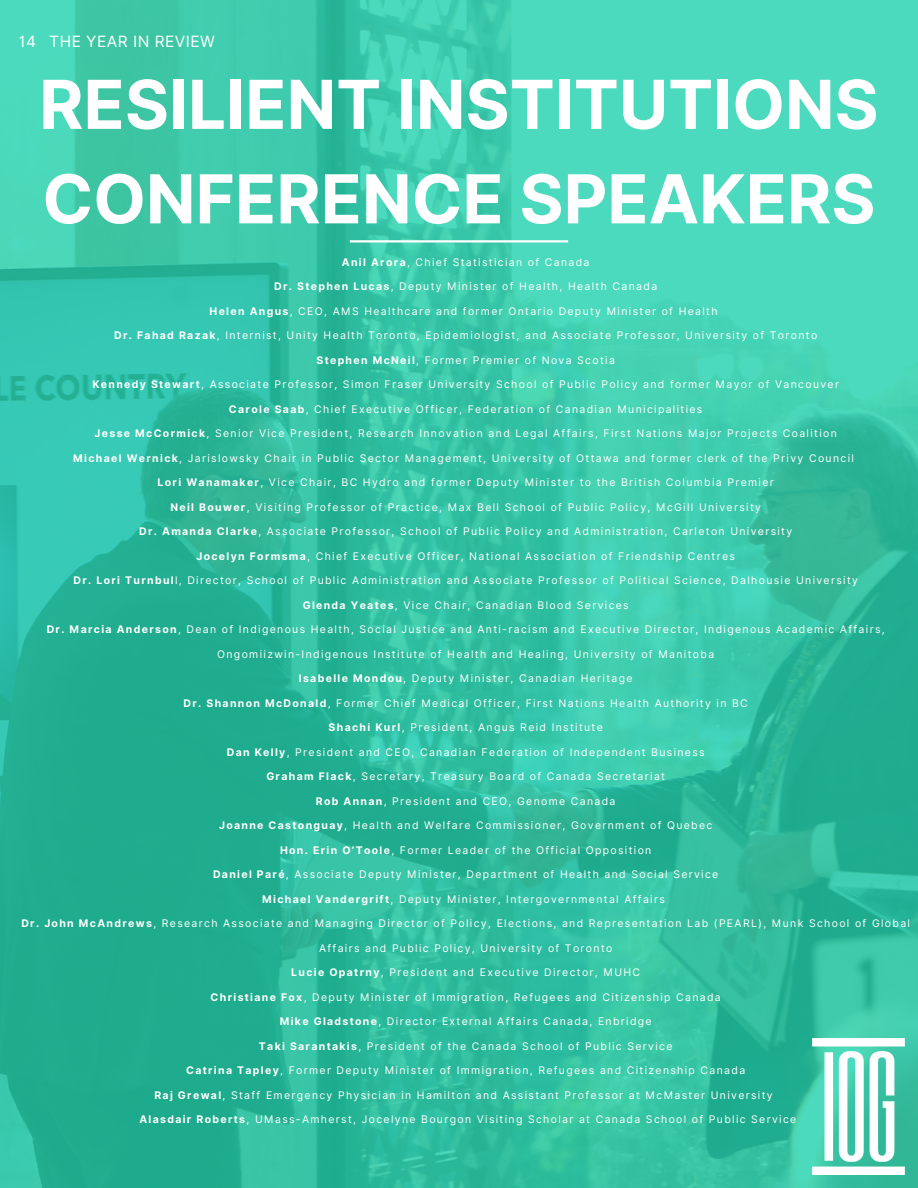
<style>
.page{position:relative;width:918px;height:1188px;background:#fff}
.page>*{position:absolute;margin:0;border:0;box-sizing:border-box;transform-origin:0 0}
.t1{font:700 67.5px/94.5px "Inter";color:#fff}
.t2{font:15.6px "Inter";letter-spacing:.03em;color:#fff}
.t3{font:10.5px "Inter";letter-spacing:.125em;color:#fff}
.s1{font-weight:700}
</style>
<div class="page">
<img style="left:0;top:0;width:918px;height:1188px">
<img style="left:813px;top:1038px;width:92px;height:136px">
<hr style="left:350px;top:240px;width:218px;height:2px;background:#fff">
<p class="t2" style="left:19px;top:32px;width:19px">14</p>
<p class="t2" style="left:49px;top:32px;width:167px">THE YEAR IN REVIEW</p>
<h2 class="t1" style="left:39px;top:57px;width:841px">RESILIENT INSTITUTIONS<br>CONFERENCE SPEAKERS</h2>
<h1 class="t3" style="left:342px;top:255px;width:249px"><span class="s1">Anil Arora</span>, Chief Statistician of Canada</h1>
<p class="t3" style="left:274px;top:280px;width:385px"><span class="s1">Dr. Stephen Lucas</span>, Deputy Minister of Health, Health Canada</p>
<p class="t3" style="left:210px;top:304px;width:510px"><span class="s1">Helen Angus</span>, CEO, AMS Healthcare and former Ontario Deputy Minister of Health</p>
<p class="t3" style="left:114px;top:329px;width:705px"><span class="s1">Dr. Fahad Razak</span>, Internist, Unity Health Toronto, Epidemiologist, and Associate Professor, University of Toronto</p>
<p class="t3" style="left:316px;top:353px;width:300px"><span class="s1">Stephen McNeil</span>, Former Premier of Nova Scotia</p>
<p class="t3" style="left:92px;top:378px;width:748px"><span class="s1">Kennedy Stewart</span>, Associate Professor, Simon Fraser University School of Public Policy and former Mayor of Vancouver</p>
<p class="t3" style="left:229px;top:402px;width:475px"><span class="s1">Carole Saab</span>, Chief Executive Officer, Federation of Canadian Municipalities</p>
<p class="t3" style="left:95px;top:427px;width:744px"><span class="s1">Jesse McCormick</span>, Senior Vice President, Research Innovation and Legal Affairs, First Nations Major Projects Coalition</p>
<p class="t3" style="left:73px;top:451px;width:782px"><span class="s1">Michael Wernick</span>, Jarislowsky Chair in Public Sector Management, University of Ottawa and former clerk of the Privy Council</p>
<p class="t3" style="left:158px;top:476px;width:618px"><span class="s1">Lori Wanamaker</span>, Vice Chair, BC Hydro and former Deputy Minister to the British Columbia Premier</p>
<p class="t3" style="left:170px;top:500px;width:592px"><span class="s1">Neil Bouwer</span>, Visiting Professor of Practice, Max Bell School of Public Policy, McGill University</p>
<p class="t3" style="left:139px;top:525px;width:655px"><span class="s1">Dr. Amanda Clarke</span>, Associate Professor, School of Public Policy and Administration, Carleton University</p>
<p class="t3" style="left:196px;top:549px;width:540px"><span class="s1">Jocelyn Formsma</span>, Chief Executive Officer, National Association of Friendship Centres</p>
<p class="t3" style="left:73px;top:574px;width:786px"><span class="s1">Dr. Lori Turnbul</span>l, Director, School of Public Administration and Associate Professor of Political Science, Dalhousie University</p>
<p class="t3" style="left:303px;top:598px;width:328px"><span class="s1">Glenda Yeates</span>, Vice Chair, Canadian Blood Services</p>
<p class="t3" style="left:47px;top:623px;width:840px"><span class="s1">Dr. Marcia Anderson</span>, Dean of Indigenous Health, Social Justice and Anti-racism and Executive Director, Indigenous Academic Affairs,</p>
<p class="t3" style="left:217px;top:647px;width:499px">Ongomiizwin-Indigenous Institute of Health and Healing, University of Manitoba</p>
<p class="t3" style="left:299px;top:672px;width:335px"><span class="s1">Isabelle Mondou</span>, Deputy Minister, Canadian Heritage</p>
<p class="t3" style="left:184px;top:696px;width:566px"><span class="s1">Dr. Shannon McDonald</span>, Former Chief Medical Officer, First Nations Health Authority in BC</p>
<p class="t3" style="left:329px;top:721px;width:276px"><span class="s1">Shachi Kurl</span>, President, Angus Reid Institute</p>
<p class="t3" style="left:227px;top:745px;width:479px"><span class="s1">Dan Kelly</span>, President and CEO, Canadian Federation of Independent Business</p>
<p class="t3" style="left:266px;top:770px;width:400px"><span class="s1">Graham Flack</span>, Secretary, Treasury Board of Canada Secretariat</p>
<p class="t3" style="left:316px;top:794px;width:301px"><span class="s1">Rob Annan</span>, President and CEO, Genome Canada</p>
<p class="t3" style="left:219px;top:819px;width:495px"><span class="s1">Joanne Castonguay</span>, Health and Welfare Commissioner, Government of Quebec</p>
<p class="t3" style="left:280px;top:843px;width:373px"><span class="s1">Hon. Erin O’Toole</span>, Former Leader of the Official Opposition</p>
<p class="t3" style="left:213px;top:868px;width:507px"><span class="s1">Daniel Paré</span>, Associate Deputy Minister, Department of Health and Social Service</p>
<p class="t3" style="left:262px;top:892px;width:404px"><span class="s1">Michael Vandergrift</span>, Deputy Minister, Intergovernmental Affairs</p>
<p class="t3" style="left:21px;top:917px;width:890px"><span class="s1">Dr. John McAndrews</span>, Research Associate and Managing Director of Policy, Elections, and Representation Lab (PEARL), Munk School of Global</p>
<p class="t3" style="left:319px;top:941px;width:295px">Affairs and Public Policy, University of Toronto</p>
<p class="t3" style="left:291px;top:966px;width:351px"><span class="s1">Lucie Opatrny</span>, President and Executive Director, MUHC</p>
<p class="t3" style="left:211px;top:990px;width:512px"><span class="s1">Christiane Fox</span>, Deputy Minister of Immigration, Refugees and Citizenship Canada</p>
<p class="t3" style="left:280px;top:1015px;width:374px"><span class="s1">Mike Gladstone</span>, Director External Affairs Canada, Enbridge</p>
<p class="t3" style="left:259px;top:1039px;width:415px"><span class="s1">Taki Sarantakis</span>, President of the Canada School of Public Service</p>
<p class="t3" style="left:186px;top:1064px;width:561px"><span class="s1">Catrina Tapley</span>, Former Deputy Minister of Immigration, Refugees and Citizenship Canada</p>
<p class="t3" style="left:154px;top:1088px;width:620px"><span class="s1">Raj Grewal</span>, Staff Emergency Physician in Hamilton and Assistant Professor at McMaster University</p>
<p class="t3" style="left:139px;top:1113px;width:659px"><span class="s1">Alasdair Roberts</span>, UMass-Amherst, Jocelyne Bourgon Visiting Scholar at Canada School of Public Service</p>
</div>
